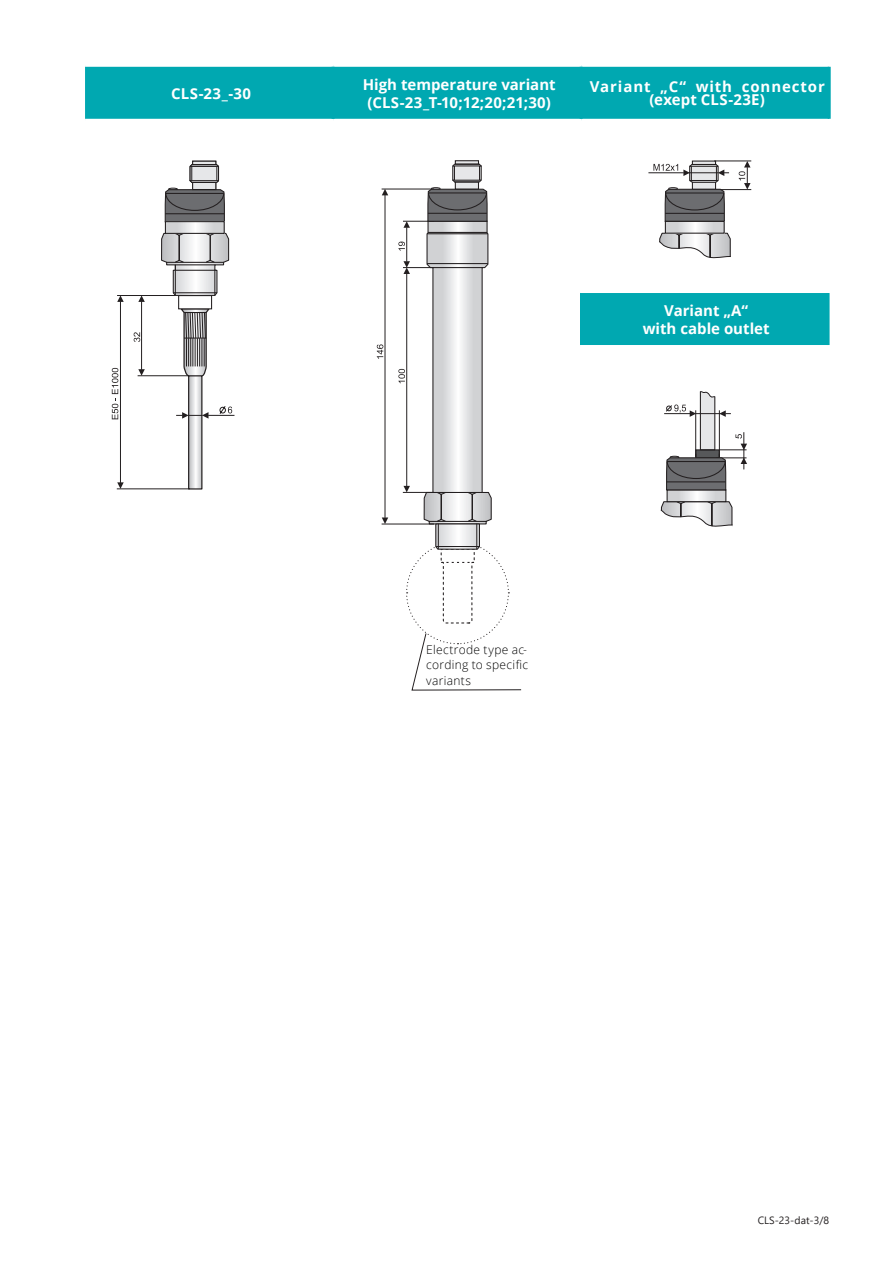
<style>
.page{position:relative;width:893px;height:1263px;background:#fff}
.page>*{position:absolute;margin:0;border:0;box-sizing:border-box;transform-origin:0 0}
.t1{font:700 15px/18px "Open Sans";color:#fff;text-align:center}
.t2{font:700 15px/12.9px "Open Sans";letter-spacing:.06em;color:#fff;text-align:center}
.t3{font:300 12px/15.6px "Open Sans";letter-spacing:.025em;color:#000;text-align:justify}
.t4{font:10.5px "Segoe UI";color:#231f20}
</style>
<div class="page">
<div style="left:85px;top:67px;width:743px;height:52px;background:#00a8b1"></div>
<hr style="left:332px;top:67px;width:3px;height:52px;background:#00a8b1">
<hr style="left:580px;top:67px;width:3px;height:52px;background:#00a8b1">
<hr style="left:828px;top:67px;width:3px;height:52px;background:#00a8b1">
<svg style="left:669px;top:491px;width:55px;height:9px"></svg>
<svg style="left:660px;top:500px;width:73px;height:27px"></svg>
<svg style="left:664px;top:391px;width:83px;height:100px"></svg>
<hr style="left:648px;top:172px;width:36px;height:1px;background:#231f20">
<hr style="left:711px;top:160px;width:34px;height:1px;background:#231f20">
<hr style="left:714px;top:161px;width:37px;height:1px;background:#231f20">
<svg style="left:739px;top:161px;width:11px;height:28px"></svg>
<hr style="left:714px;top:189px;width:37px;height:1px;background:#231f20">
<svg style="left:653px;top:160px;width:76px;height:62px"></svg>
<svg style="left:667px;top:223px;width:56px;height:9px"></svg>
<div style="left:665px;top:221px;width:60px;height:13px;border:1px solid #231f20"></div>
<svg style="left:659px;top:232px;width:72px;height:27px"></svg>
<svg style="left:190px;top:377px;width:10px;height:111px"></svg>
<div style="left:188px;top:375px;width:14px;height:115px;border:1px solid #231f20"></div>
<hr style="left:138px;top:375px;width:51px;height:1px;background:#231f20">
<hr style="left:117px;top:489px;width:73px;height:1px;background:#231f20">
<hr style="left:141px;top:302px;width:1px;height:67px;background:#231f20">
<svg style="left:138px;top:369px;width:7px;height:7px"></svg>
<svg style="left:138px;top:296px;width:7px;height:6px"></svg>
<hr style="left:120px;top:302px;width:1px;height:181px;background:#231f20">
<svg style="left:117px;top:482px;width:7px;height:7px"></svg>
<svg style="left:117px;top:296px;width:7px;height:6px"></svg>
<svg style="left:134px;top:332px;width:6px;height:10px"></svg>
<svg style="left:112px;top:368px;width:6px;height:51px"></svg>
<div style="left:178px;top:295px;width:34px;height:14px;background:#fff;border:1px solid #231f20"></div>
<svg style="left:176px;top:406px;width:58px;height:13px"></svg>
<hr style="left:117px;top:295px;width:59px;height:1px;background:#231f20">
<svg style="left:161px;top:232px;width:69px;height:64px"></svg>
<svg style="left:167px;top:223px;width:56px;height:9px"></svg>
<div style="left:165px;top:221px;width:60px;height:13px;border:1px solid #231f20"></div>
<svg style="left:164px;top:160px;width:61px;height:63px"></svg>
<svg style="left:179px;top:307px;width:34px;height:70px"></svg>
<hr style="left:382px;top:189px;width:52px;height:1px;background:#231f20">
<hr style="left:385px;top:195px;width:1px;height:323px;background:#231f20">
<svg style="left:382px;top:517px;width:6px;height:7px"></svg>
<svg style="left:382px;top:189px;width:6px;height:6px"></svg>
<svg style="left:377px;top:344px;width:6px;height:15px"></svg>
<hr style="left:382px;top:524px;width:52px;height:1px;background:#231f20">
<svg style="left:398px;top:160px;width:123px;height:530px"></svg>
<div style="left:580px;top:291px;width:248px;height:55px;background:#00a8b1"></div>
<hr style="left:580px;top:290px;width:249px;height:3px;background:#fff">
<hr style="left:580px;top:345px;width:249px;height:3px;background:#fff">
<svg style="left:828px;top:293px;width:2px;height:52px"></svg>
<p class="t1" style="left:171px;top:84px;width:81px">CLS-23_-30</p>
<p class="t1" style="left:363px;top:75px;width:194px">High temperature variant (CLS-23_T-10;12;20;21;30)</p>
<p class="t2" style="left:590px;top:80px;width:237px">Variant „C“ with connector (exept CLS-23E)</p>
<p class="t1" style="left:643px;top:301px;width:128px">Variant „A“<br>with cable outlet</p>
<p class="t3" style="left:426px;top:641px;width:103px">Electrode type ac&shy;cording to specific variants</p>
<p class="t4" style="left:758px;top:1211px;width:73px">CLS-23-dat-3/8</p>
</div>
